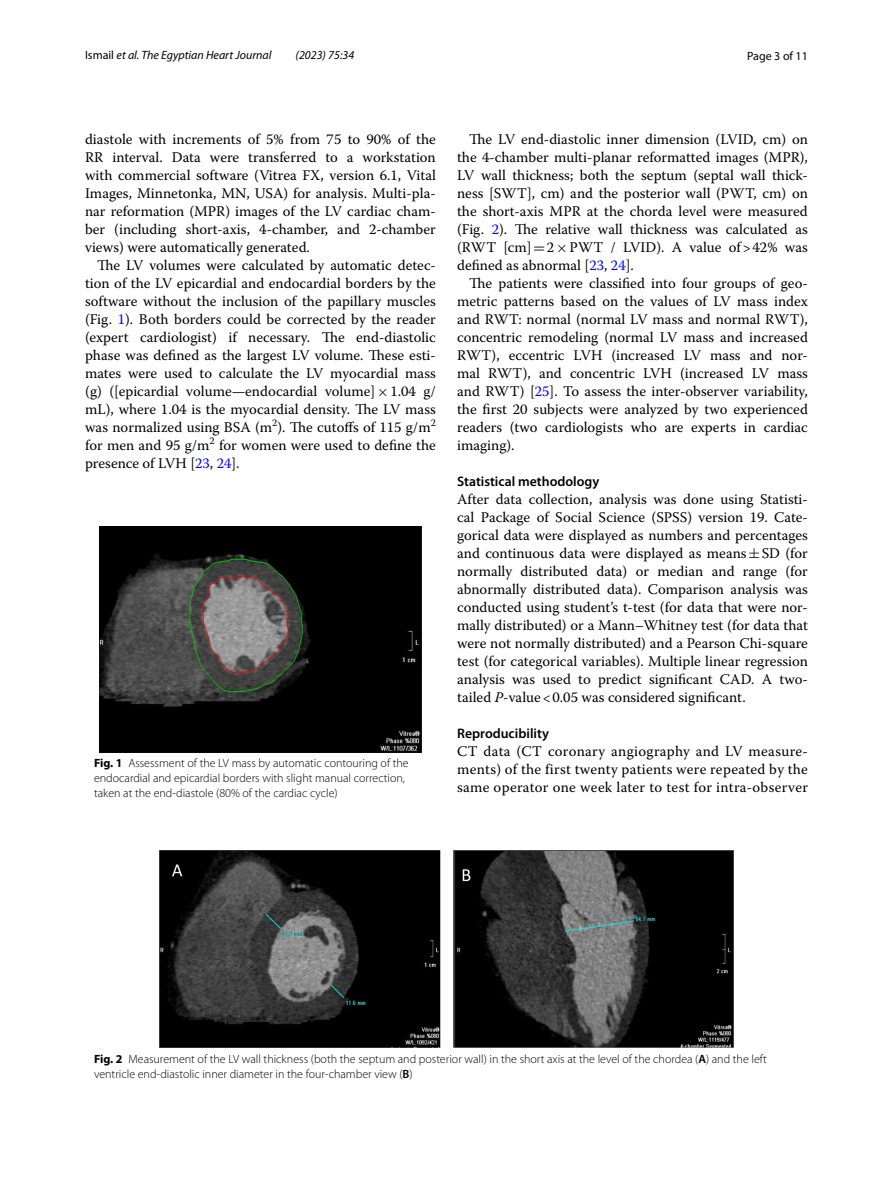
<style>
.page{position:relative;width:893px;height:1187px;background:#fff}
.page>*{position:absolute;margin:0;border:0;box-sizing:border-box;transform-origin:0 0}
.t1{font:14.7px/18px "Warnock Pro";color:#000;text-align:justify}
.t2{font:600 13.8px "Myriad Pro";color:#000}
.t3{font:300 12px/15px "Myriad Pro";color:#000}
.t4{font:italic 12px "Myriad Pro";color:#000}
.t5{font:12px "Myriad Pro";color:#000}
.s1{font-style:normal}
.s2{color:#00f}
.s3{font-family:"MTSY"}
.s4{font-weight:700}
.s5{font-style:italic}
.s6{font-weight:600}
</style>
<div class="page">
<img style="left:99px;top:527px;width:323px;height:225px">
<img style="left:159px;top:850px;width:575px;height:197px">
<p class="t4" style="left:85px;top:48px;width:188px"><span class="s1">Ismail</span> et al. The Egyptian Heart Journal</p>
<p class="t4" style="left:296px;top:48px;width:60px">(2023) 75:34</p>
<p class="t5" style="left:747px;top:48px;width:62px">Page 3 of 11</p>
<p class="t1" style="left:85px;top:130px;width:352px">diastole with increments of 5% from 75 to 90% of the RR interval. Data were transferred to a workstation with commercial software (Vitrea FX, version 6.1, Vital Images, Minnetonka, MN, USA) for analysis. Multi-pla&shy;nar reformation (MPR) images of the LV cardiac cham&shy;ber (including short-axis, 4-chamber, and 2-chamber views) were automatically generated.</p>
<p class="t1" style="left:85px;top:256px;width:352px;text-indent:12px">The LV volumes were calculated by automatic detec&shy;tion of the LV epicardial and endocardial borders by the software without the inclusion of the papillary muscles (Fig. <span class="s2">1</span>). Both borders could be corrected by the reader (expert cardiologist) if necessary. The end-diastolic phase was defined as the largest LV volume. These esti&shy;mates were used to calculate the LV myocardial mass (g) ([epicardial volume—endocardial volume]<span class="s3">×</span>1.04 g/ mL), where 1.04 is the myocardial density. The LV mass was normalized using BSA (m<sup>2</sup>). The cutoffs of 115 g/m<sup>2 </sup>for men and 95 g/m<sup>2</sup> for women were used to define the presence of LVH [<span class="s2">23</span>, <span class="s2">24</span>].</p>
<p class="t3" style="left:94px;top:755px;width:316px"><span class="s4">Fig. 1</span> Assessment of the LV mass by automatic contouring of the endocardial and epicardial borders with slight manual correction, taken at the end-diastole (80% of the cardiac cycle)</p>
<p class="t1" style="left:457px;top:130px;width:352px;text-indent:12px">The LV end-diastolic inner dimension (LVID, cm) on the 4-chamber multi-planar reformatted images (MPR), LV wall thickness; both the septum (septal wall thick&shy;ness [SWT], cm) and the posterior wall (PWT, cm) on the short-axis MPR at the chorda level were measured (Fig. <span class="s2">2</span>). The relative wall thickness was calculated as (RWT [cm]<span class="s3">=</span>2<span class="s3">×</span>PWT / LVID). A value of&gt;42% was defined as abnormal [<span class="s2">23</span>, <span class="s2">24</span>].</p>
<p class="t1" style="left:457px;top:274px;width:352px;text-indent:12px">The patients were classified into four groups of geo&shy;metric patterns based on the values of LV mass index and RWT: normal (normal LV mass and normal RWT), concentric remodeling (normal LV mass and increased RWT), eccentric LVH (increased LV mass and nor&shy;mal RWT), and concentric LVH (increased LV mass and RWT) [<span class="s2">25</span>]. To assess the inter-observer variability, the first 20 subjects were analyzed by two experienced readers (two cardiologists who are experts in cardiac imaging).</p>
<p class="t2" style="left:457px;top:472px;width:144px">Statistical methodology</p>
<p class="t1" style="left:457px;top:490px;width:352px">After data collection, analysis was done using Statisti&shy;cal Package of Social Science (SPSS) version 19. Cate&shy;gorical data were displayed as numbers and percentages and continuous data were displayed as means<span class="s3">±</span>SD (for normally distributed data) or median and range (for abnormally distributed data). Comparison analysis was conducted using student’s t-test (for data that were nor&shy;mally distributed) or a Mann–Whitney test (for data that were not normally distributed) and a Pearson Chi-square test (for categorical variables). Multiple linear regression analysis was used to predict significant CAD. A two&shy;tailed <span class="s5">P</span>-value&lt;0.05 was considered significant.</p>
<p class="t2" style="left:457px;top:724px;width:93px">Reproducibility</p>
<p class="t1" style="left:457px;top:742px;width:352px">CT data (CT coronary angiography and LV measure&shy;ments) of the first twenty patients were repeated by the same operator one week later to test for intra-observer</p>
<p class="t3" style="left:94px;top:1051px;width:674px"><span class="s4">Fig. 2</span> Measurement of the LV wall thickness (both the septum and posterior wall) in the short axis at the level of the chordea (<span class="s6">A</span>) and the left ventricle end-diastolic inner diameter in the four-chamber view (<span class="s6">B</span>)</p>
</div>
